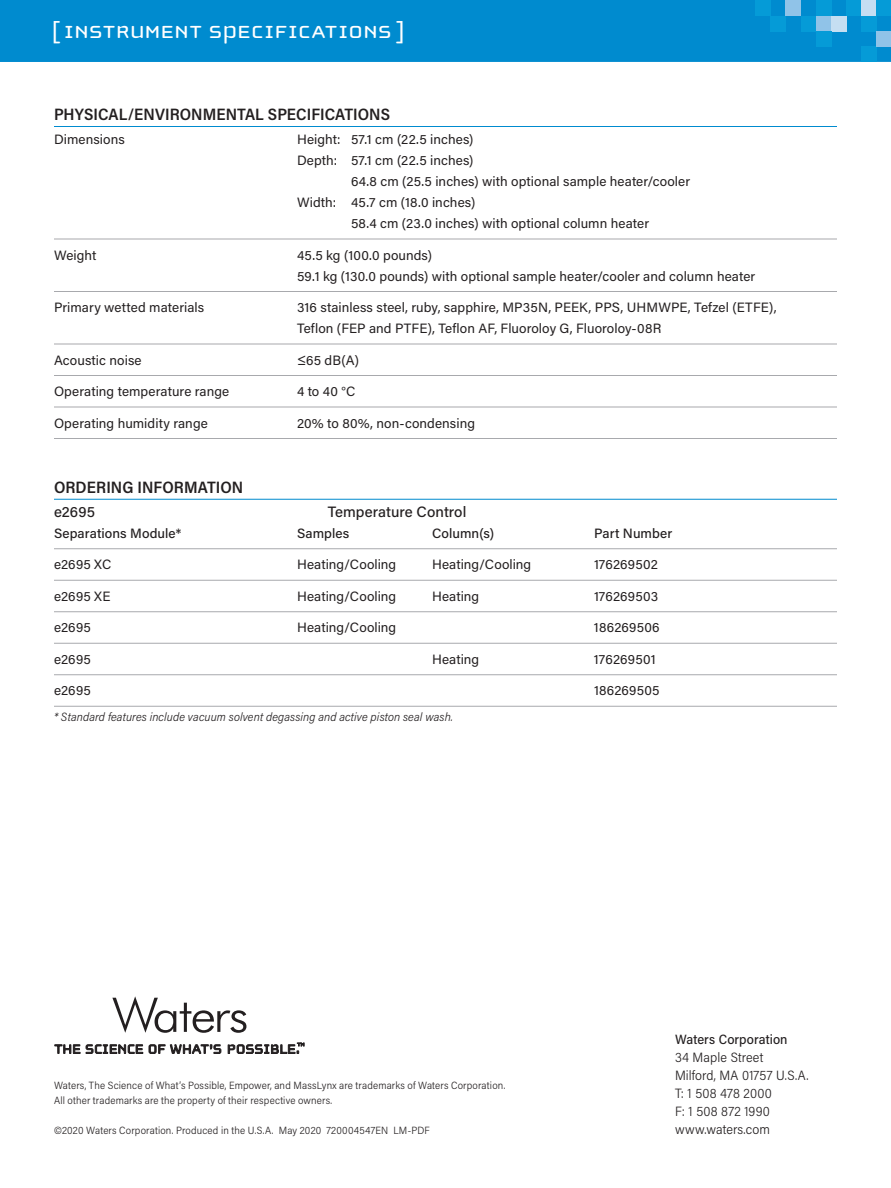
<style>
.page{position:relative;width:891px;height:1188px;background:#fff}
.page>*{position:absolute;margin:0;border:0;box-sizing:border-box;transform-origin:0 0}
.t1{font:25.5px "Cholla Unicase";letter-spacing:.015em;color:#fff;scale:1.1 1}
.t2{font:600 16.5px "Acumin Pro Semi Cond";letter-spacing:.005em;color:#231f20}
.t3{font:500 15px "Acumin Pro";color:#231f20}
.t4{font:13.5px/21px "Acumin Pro";letter-spacing:.005em;color:#231f20}
.t5{font:300 13.5px/18px "Acumin Pro Semi Cond";letter-spacing:.01em;color:#231f20}
.t6{font:500 13.5px "Acumin Pro";letter-spacing:.005em;color:#231f20}
.t7{font:500 13.5px "Acumin Pro Semi Cond";letter-spacing:.005em;color:#231f20}
.t8{font:italic 300 12px "Acumin Pro Semi Cond";letter-spacing:.01em;color:#231f20}
.t9{font:300 10.5px/15px "Acumin Pro Semi Cond";letter-spacing:.015em;color:#231f20}
</style>
<div class="page">
<div style="left:0;top:0;width:891px;height:62px;background:#008bcf"></div>
<div style="left:755px;top:0;width:15px;height:16px;background:#059bd7"></div>
<div style="left:861px;top:47px;width:15px;height:15px;background:#059bd7"></div>
<div style="left:770px;top:16px;width:16px;height:15px;background:#059bd7"></div>
<div style="left:786px;top:0;width:15px;height:16px;background:#90c3e8"></div>
<div style="left:801px;top:16px;width:15px;height:15px;background:#059bd7"></div>
<div style="left:816px;top:16px;width:16px;height:15px;background:#90c3e8"></div>
<div style="left:832px;top:16px;width:15px;height:15px;background:#c5def2"></div>
<div style="left:816px;top:0;width:16px;height:16px;background:#059bd7"></div>
<div style="left:816px;top:31px;width:16px;height:16px;background:#059bd7"></div>
<div style="left:861px;top:0;width:15px;height:16px;background:#c5def2"></div>
<div style="left:847px;top:0;width:14px;height:16px;background:#059bd7"></div>
<div style="left:876px;top:0;width:15px;height:16px;background:#059bd7"></div>
<div style="left:861px;top:16px;width:15px;height:15px;background:#059bd7"></div>
<div style="left:876px;top:31px;width:15px;height:16px;background:#90c3e8"></div>
<svg style="left:55px;top:1044px;width:88px;height:10px"></svg>
<svg style="left:149px;top:1044px;width:72px;height:10px"></svg>
<svg style="left:228px;top:1043px;width:76px;height:11px"></svg>
<svg style="left:112px;top:996px;width:134px;height:37px"></svg>
<hr style="left:54px;top:126px;width:783px;height:1px;background:#008bcf">
<hr style="left:54px;top:239px;width:783px;height:1px;background:#a8a9ad">
<hr style="left:54px;top:291px;width:783px;height:1px;background:#a8a9ad">
<hr style="left:54px;top:344px;width:783px;height:1px;background:#a8a9ad">
<hr style="left:54px;top:375px;width:783px;height:1px;background:#a8a9ad">
<hr style="left:54px;top:407px;width:783px;height:1px;background:#a8a9ad">
<hr style="left:54px;top:438px;width:783px;height:1px;background:#a8a9ad">
<hr style="left:54px;top:499px;width:783px;height:1px;background:#008bcf">
<hr style="left:54px;top:548px;width:783px;height:1px;background:#a8a9ad">
<hr style="left:54px;top:580px;width:783px;height:1px;background:#a8a9ad">
<hr style="left:54px;top:611px;width:783px;height:1px;background:#a8a9ad">
<hr style="left:54px;top:643px;width:783px;height:1px;background:#a8a9ad">
<hr style="left:54px;top:674px;width:783px;height:1px;background:#a8a9ad">
<hr style="left:54px;top:706px;width:783px;height:1px;background:#a8a9ad">
<h1 class="t1" style="left:52px;top:19px;width:323px">[ INSTRUMENT SPECIFICATIONS ]</h1>
<p class="t2" style="left:54px;top:103px;width:338px">PHYSICAL/ENVIRONMENTAL SPECIFICATIONS</p>
<p class="t4" style="left:54px;top:128px;width:72px">Dimensions</p>
<p class="t4" style="left:297px;top:128px;width:178px">Height: 57.1 cm (22.5 inches)</p>
<p class="t4" style="left:297px;top:149px;width:178px">Depth: 57.1 cm (22.5 inches)</p>
<p class="t4" style="left:351px;top:170px;width:341px">64.8 cm (25.5 inches) with optional sample heater/cooler</p>
<p class="t4" style="left:297px;top:191px;width:180px">Width: 45.7 cm (18.0 inches)</p>
<p class="t4" style="left:351px;top:212px;width:300px">58.4 cm (23.0 inches) with optional column heater</p>
<p class="t4" style="left:54px;top:244px;width:44px">Weight</p>
<p class="t4" style="left:297px;top:244px;width:460px">45.5 kg (100.0 pounds)<br>59.1 kg (130.0 pounds) with optional sample heater/cooler and column heater</p>
<p class="t4" style="left:54px;top:296px;width:152px">Primary wetted materials</p>
<p class="t4" style="left:297px;top:296px;width:481px">316 stainless steel, ruby, sapphire, MP35N, PEEK, PPS, UHMWPE, Tefzel (ETFE),<br>Teflon (FEP and PTFE), Teflon AF, Fluoroloy G, Fluoroloy-08R</p>
<p class="t4" style="left:54px;top:349px;width:89px">Acoustic noise</p>
<p class="t4" style="left:297px;top:349px;width:64px">≤65 dB(A)</p>
<p class="t4" style="left:54px;top:380px;width:177px">Operating temperature range</p>
<p class="t4" style="left:297px;top:380px;width:60px">4 to 40 °C</p>
<p class="t4" style="left:54px;top:412px;width:155px">Operating humidity range</p>
<p class="t4" style="left:297px;top:412px;width:180px">20% to 80%, non-condensing</p>
<p class="t2" style="left:54px;top:476px;width:191px">ORDERING INFORMATION</p>
<p class="t3" style="left:54px;top:501px;width:43px">e2695</p>
<p class="t3" style="left:328px;top:501px;width:140px">Temperature Control</p>
<p class="t6" style="left:54px;top:524px;width:129px">Separations Module*</p>
<p class="t6" style="left:297px;top:524px;width:54px">Samples</p>
<p class="t6" style="left:432px;top:524px;width:64px">Column(s)</p>
<p class="t6" style="left:594px;top:524px;width:80px">Part Number</p>
<p class="t4" style="left:54px;top:554px;width:59px">e2695 XC</p>
<p class="t4" style="left:297px;top:554px;width:101px">Heating/Cooling</p>
<p class="t4" style="left:432px;top:554px;width:101px">Heating/Cooling</p>
<p class="t4" style="left:594px;top:554px;width:65px">176269502</p>
<p class="t4" style="left:54px;top:585px;width:58px">e2695 XE</p>
<p class="t4" style="left:297px;top:585px;width:101px">Heating/Cooling</p>
<p class="t4" style="left:432px;top:585px;width:49px">Heating</p>
<p class="t4" style="left:594px;top:585px;width:66px">176269503</p>
<p class="t4" style="left:54px;top:617px;width:38px">e2695</p>
<p class="t4" style="left:297px;top:617px;width:101px">Heating/Cooling</p>
<p class="t4" style="left:594px;top:617px;width:67px">186269506</p>
<p class="t4" style="left:54px;top:648px;width:38px">e2695</p>
<p class="t4" style="left:432px;top:648px;width:49px">Heating</p>
<p class="t4" style="left:594px;top:648px;width:63px">176269501</p>
<p class="t4" style="left:54px;top:680px;width:38px">e2695</p>
<p class="t4" style="left:594px;top:680px;width:67px">186269505</p>
<p class="t8" style="left:54px;top:708px;width:401px">* Standard features include vacuum solvent degassing and active piston seal wash.</p>
<p class="t9" style="left:54px;top:1077px;width:453px">Waters, The Science of What’s Possible, Empower, and MassLynx are trademarks of Waters Corporation.<br>All other trademarks are the property of their respective owners.</p>
<p class="t9" style="left:54px;top:1122px;width:378px">©2020 Waters Corporation. Produced in the U.S.A. May 2020 720004547EN LM-PDF</p>
<p class="t7" style="left:675px;top:1030px;width:114px">Waters Corporation</p>
<p class="t5" style="left:675px;top:1048px;width:135px">34 Maple Street<br>Milford, MA 01757 U.S.A.<br>T: 1 508 478 2000<br>F: 1 508 872 1990 www.waters.com</p>
</div>
